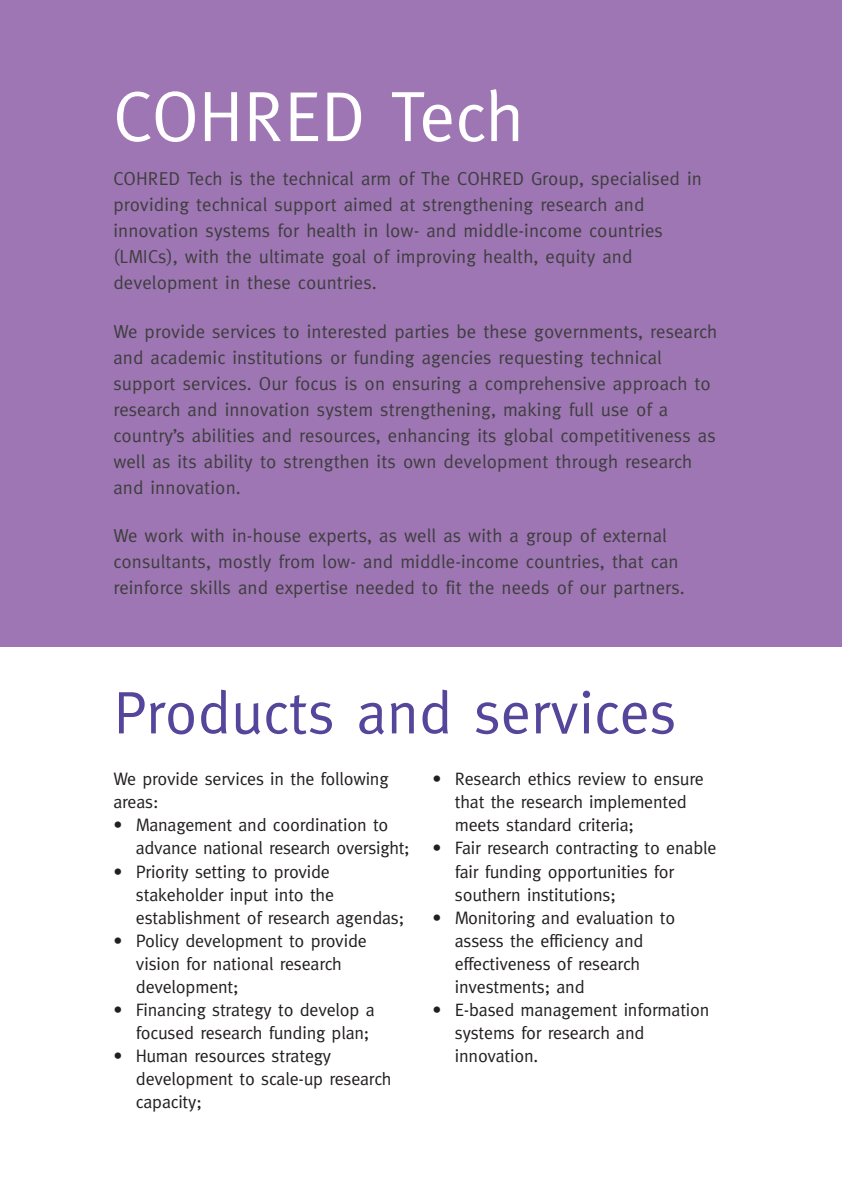
<style>
.page{position:relative;width:842px;height:1191px;background:#fff}
.page>*{position:absolute;margin:0;border:0;box-sizing:border-box;transform-origin:0 0}
.t1{font:71.2px "Meta";color:#fff}
.t2{font:60px "Meta";color:#55469c}
.t3{font:18.8px/26px "Meta";letter-spacing:.005em;color:#3e3e3f}
.t4{font:18px/23px "Meta";letter-spacing:-.01em;color:#231f20}
</style>
<div class="page">
<div style="left:0;top:0;width:842px;height:646px;background:#9e76b3"></div>
<h1 class="t1" style="left:113px;top:75px;width:412px">COHRED Tech</h1>
<p class="t3" style="left:113px;top:165px;width:590px">COHRED Tech is the technical arm of The COHRED Group, specialised in providing technical support aimed at strengthening research and innovation systems for health in low- and middle-income countries (LMICs), with the ultimate goal of improving health, equity and development in these countries.</p>
<p class="t3" style="left:113px;top:318px;width:605px">We provide services to interested parties be these governments, research and academic institutions or funding agencies requesting technical support services. Our focus is on ensuring a comprehensive approach to research and innovation system strengthening, making full use of a country’s abilities and resources, enhancing its global competitiveness as well as its ability to strengthen its own development through research and innovation.</p>
<p class="t3" style="left:113px;top:523px;width:573px">We work with in-house experts, as well as with a group of external consultants, mostly from low- and middle-income countries, that can reinforce skills and expertise needed to fit the needs of our partners.</p>
<h2 class="t2" style="left:113px;top:677px;width:565px">Products and services</h2>
<p class="t4" style="left:113px;top:767px;width:277px">We provide services in the following areas:</p>
<p class="t4" style="left:136px;top:813px;width:275px;text-indent:-23px">• Management and coordination to advance national research oversight;</p>
<p class="t4" style="left:136px;top:859px;width:270px;text-indent:-23px">• Priority setting to provide stakeholder input into the establishment of research agendas;</p>
<p class="t4" style="left:136px;top:928px;width:232px;text-indent:-22px">• Policy development to provide vision for national research development;</p>
<p class="t4" style="left:113px;top:997px;width:263px;text-align:right">• Financing strategy to develop a focused research funding plan;</p>
<p class="t4" style="left:136px;top:1043px;width:257px;text-indent:-23px">• Human resources strategy development to scale-up research capacity;</p>
<p class="t4" style="left:455px;top:767px;width:250px;text-indent:-22px">• Research ethics review to ensure that the research implemented meets standard criteria;</p>
<p class="t4" style="left:455px;top:836px;width:263px;text-indent:-22px">• Fair research contracting to enable fair funding opportunities for southern institutions;</p>
<p class="t4" style="left:455px;top:905px;width:222px;text-indent:-22px">• Monitoring and evaluation to assess the efficiency and effectiveness of research investments; and</p>
<p class="t4" style="left:455px;top:997px;width:256px;text-indent:-22px">• E-based management information systems for research and innovation.</p>
</div>
